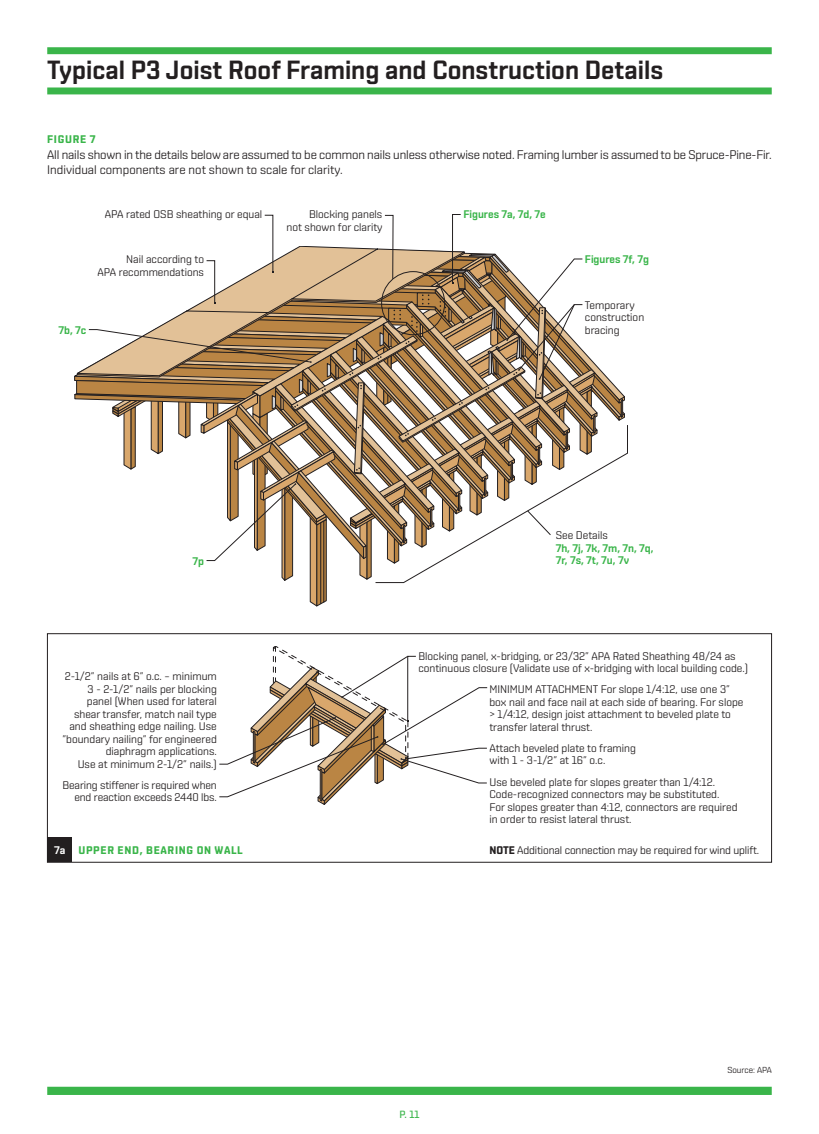
<style>
.page{position:relative;width:819px;height:1134px;background:#fff}
.page>*{position:absolute;margin:0;border:0;box-sizing:border-box;transform-origin:0 0}
.t1{font:600 26.43px "Shentox";color:#231f20}
.t2{font:12.42px/15.2px "Shentox";letter-spacing:-.01em;color:#231f20}
.t3{font:11.03px/12.4px "Shentox";color:#231f20}
.t4{font:600 11.03px/12.4px "Shentox";color:#3ab54a}
.t5{font:700 11.03px "Shentox";letter-spacing:.06em;color:#3ab54a}
.t6{font:500 10.5px "Shentox";color:#3ab54a}
.t7{font:8.75px "Shentox";color:#231f20}
.s1{font-weight:600;color:#fff}
.s2{font-weight:700}
</style>
<div class="page">
<div style="left:47px;top:1087px;width:725px;height:8px;background:#3ab54a"></div>
<div style="left:47px;top:47px;width:725px;height:7px;background:#3ab54a"></div>
<div style="left:47px;top:87px;width:725px;height:7px;background:#3ab54a"></div>
<div style="left:47px;top:837px;width:25px;height:25px;background:#231f20"></div>
<svg style="left:74px;top:214px;width:551px;height:392px"></svg>
<svg style="left:219px;top:646px;width:269px;height:159px"></svg>
<h1 class="t1" style="left:47px;top:54px;width:617px">Typical P3 Joist Roof Framing and Construction Details</h1>
<p class="t5" style="left:47px;top:133px;width:50px">FIGURE 7</p>
<p class="t2" style="left:47px;top:147px;width:726px">All nails shown in the details below are assumed to be common nails unless otherwise noted. Framing lumber is assumed to be Spruce-Pine-Fir.<br>Individual components are not shown to scale for clarity.</p>
<p class="t3" style="left:105px;top:208px;width:159px">APA rated OSB sheathing or equal</p>
<p class="t3" style="left:287px;top:208px;width:98px;text-align:right">Blocking panels<br>not shown for clarity</p>
<p class="t3" style="left:98px;top:253px;width:108px;text-align:right">Nail according to<br>APA recommendations</p>
<p class="t4" style="left:59px;top:323px;width:29px">7b, 7c</p>
<p class="t4" style="left:463px;top:208px;width:84px">Figures 7a, 7d, 7e</p>
<p class="t4" style="left:585px;top:253px;width:66px">Figures 7f, 7g</p>
<p class="t3" style="left:585px;top:298px;width:61px">Temporary construction bracing</p>
<p class="t4" style="left:192px;top:555px;width:13px">7p</p>
<p class="t3" style="left:63px;top:670px;width:156px;text-align:right">2-1/2” nails at 6” o.c. – minimum<br>3 - 2-1/2” nails per blocking panel (When used for lateral shear transfer, match nail type and sheathing edge nailing. Use ”boundary nailing” for engineered diaphragm applications.<br>Use at minimum 2-1/2” nails.)</p>
<p class="t3" style="left:62px;top:778px;width:156px;text-align:right">Bearing stiffener is required when end reaction exceeds 2440 lbs.</p>
<p class="t5" style="left:54px;top:844px;width:190px"><span class="s1">7a</span> UPPER END, BEARING ON WALL</p>
<p class="t3" style="left:556px;top:529px;width:54px">See Details</p>
<p class="t4" style="left:556px;top:542px;width:99px">7h, 7j, 7k, 7m, 7n, 7q,<br>7r, 7s, 7t, 7u, 7v</p>
<p class="t3" style="left:418px;top:649px;width:331px">Blocking panel, x-bridging, or 23/32” APA Rated Sheathing 48/24 as continuous closure (Validate use of x-bridging with local building code.)</p>
<p class="t3" style="left:489px;top:683px;width:256px">MINIMUM ATTACHMENT For slope 1/4:12, use one 3” box nail and face nail at each side of bearing. For slope &gt; 1/4:12, design joist attachment to beveled plate to transfer lateral thrust.</p>
<p class="t3" style="left:489px;top:742px;width:148px">Attach beveled plate to framing with 1 - 3-1/2” at 16” o.c.</p>
<p class="t3" style="left:489px;top:776px;width:250px">Use beveled plate for slopes greater than 1/4:12.<br>Code-recognized connectors may be substituted.<br>For slopes greater than 4:12, connectors are required in order to resist lateral thrust.</p>
<p class="t3" style="left:490px;top:844px;width:271px"><span class="s2">NOTE</span> Additional connection may be required for wind uplift.</p>
<p class="t6" style="left:400px;top:1108px;width:21px">P. 11</p>
<p class="t7" style="left:727px;top:1064px;width:46px">Source: APA</p>
</div>
